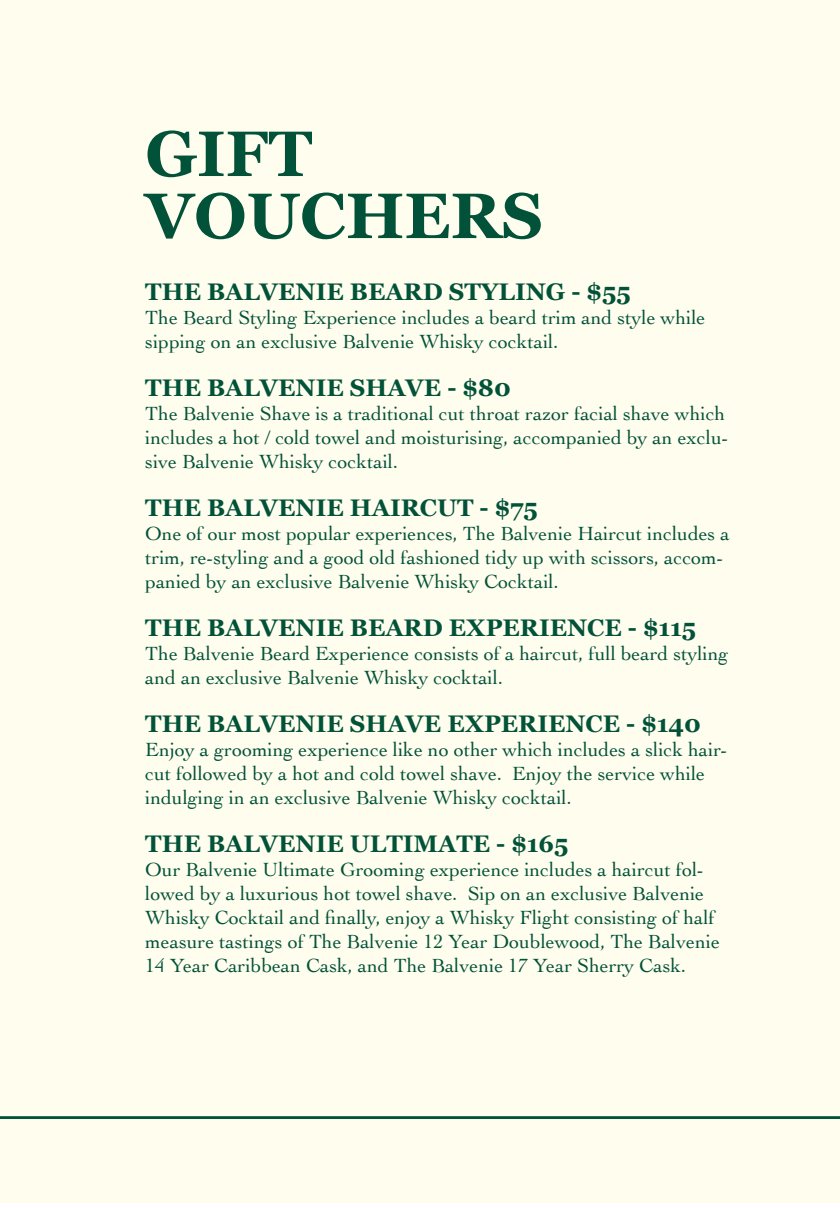
<style>
.page{position:relative;width:840px;height:1208px;background:#fff}
.page>*{position:absolute;margin:0;border:0;box-sizing:border-box;transform-origin:0 0}
.t1{font:700 64px/62px "Georgia";color:#025239}
.t2{font:700 24px "Georgia";color:#025239}
.t3{font:20px/24px "Cochin";color:#025239}
</style>
<div class="page">
<div style="left:0;top:0;width:839px;height:1202px;background:#fffdee"></div>
<svg style="left:0;top:1116px;width:839px;height:3px;background:#115c44"></svg>
<h1 class="t1" style="left:145px;top:123px;width:399px">GIFT<br>VOUCHERS</h1>
<p class="t2" style="left:145px;top:276px;width:486px">THE BALVENIE BEARD STYLING - $55</p>
<p class="t3" style="left:145px;top:305px;width:561px">The Beard Styling Experience includes a beard trim and style while sipping on an exclusive Balvenie Whisky cocktail.</p>
<p class="t2" style="left:145px;top:372px;width:367px">THE BALVENIE SHAVE - $80</p>
<p class="t3" style="left:145px;top:401px;width:584px">The Balvenie Shave is a traditional cut throat razor facial shave which includes a hot / cold towel and moisturising, accompanied by an exclu&shy;sive Balvenie Whisky cocktail.</p>
<p class="t2" style="left:145px;top:492px;width:394px">THE BALVENIE HAIRCUT - $75</p>
<p class="t3" style="left:145px;top:521px;width:585px">One of our most popular experiences, The Balvenie Haircut includes a trim, re-styling and a good old fashioned tidy up with scissors, accom&shy;panied by an exclusive Balvenie Whisky Cocktail.</p>
<p class="t2" style="left:145px;top:612px;width:552px">THE BALVENIE BEARD EXPERIENCE - $115</p>
<p class="t3" style="left:145px;top:641px;width:584px">The Balvenie Beard Experience consists of a haircut, full beard styling and an exclusive Balvenie Whisky cocktail.</p>
<p class="t2" style="left:145px;top:708px;width:557px">THE BALVENIE SHAVE EXPERIENCE - $140</p>
<p class="t3" style="left:145px;top:737px;width:583px">Enjoy a grooming experience like no other which includes a slick hair&shy;cut followed by a hot and cold towel shave. Enjoy the service while indulging in an exclusive Balvenie Whisky cocktail.</p>
<p class="t2" style="left:145px;top:828px;width:424px">THE BALVENIE ULTIMATE - $165</p>
<p class="t3" style="left:145px;top:857px;width:575px">Our Balvenie Ultimate Grooming experience includes a haircut fol&shy;lowed by a luxurious hot towel shave. Sip on an exclusive Balvenie Whisky Cocktail and finally, enjoy a Whisky Flight consisting of half measure tastings of The Balvenie 12 Year Doublewood, The Balvenie 14 Year Caribbean Cask, and The Balvenie 17 Year Sherry Cask.</p>
</div>
